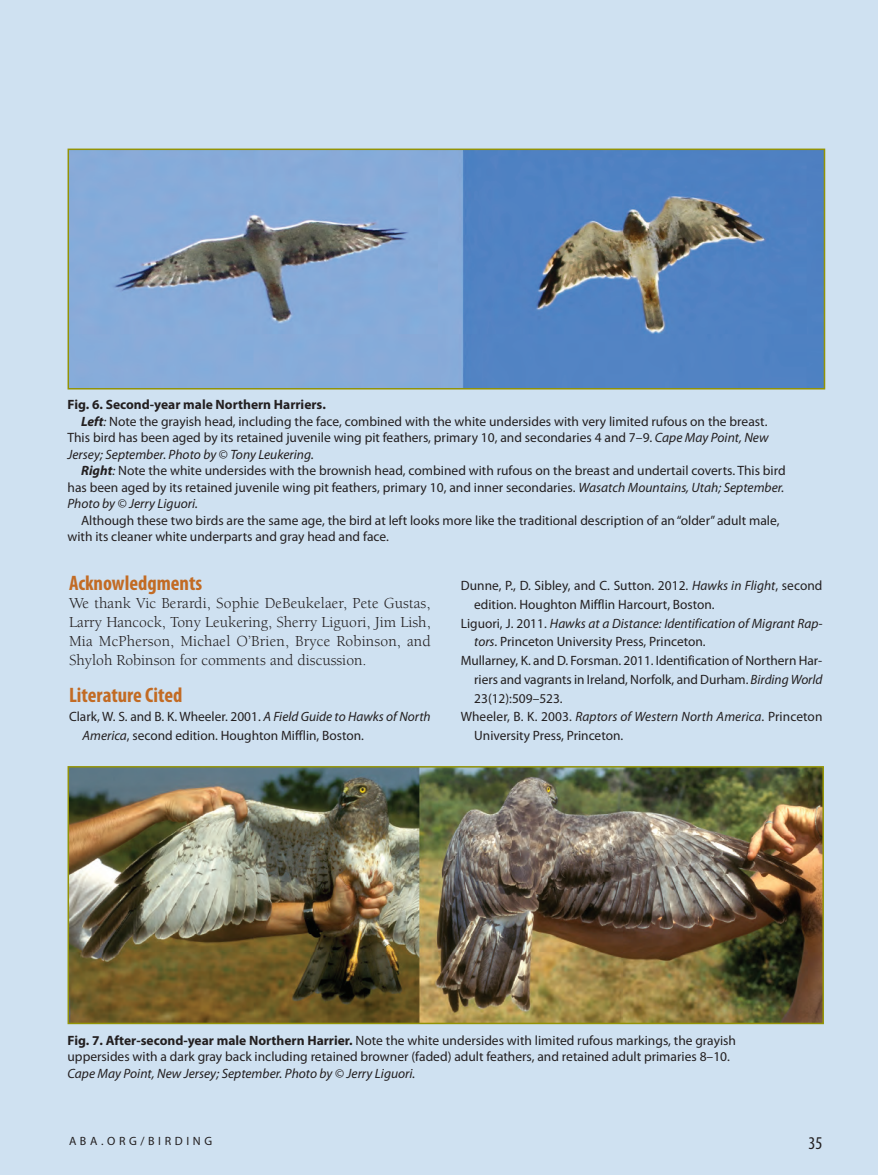
<style>
.page{position:relative;width:878px;height:1175px;background:#fff}
.page>*{position:absolute;margin:0;border:0;box-sizing:border-box;transform-origin:0 0}
.t1{font:700 condensed 21px "Myriad Pro";color:#c26b24}
.t2{font:condensed 18px "Myriad Pro";color:#231f20}
.t3{font:15.75px/18.8px "Berkeley Std";color:#231f20;text-align:justify}
.t4{font:13.5px/16.5px "Myriad Pro";color:#231f20}
.t5{font:italic 13.5px "Myriad Pro";color:#231f20}
.t6{font:700 13.5px "Myriad Pro";color:#231f20}
.t7{font:12px "Myriad Pro";letter-spacing:.3em;color:#231f20}
.s1{font-weight:700;font-style:italic}
.s2{font-style:italic}
.s3{font-style:normal}
.s4{font-weight:700}
</style>
<div class="page">
<div style="left:0;top:0;width:878px;height:1174px;background:#cfe1f1"></div>
<img style="left:71px;top:151px;width:751px;height:235px">
<div style="left:68px;top:148px;width:757px;height:241px;border:2px solid #939306"></div>
<img style="left:71px;top:769px;width:750px;height:252px">
<div style="left:68px;top:766px;width:756px;height:258px;border:2px solid #939306"></div>
<p class="t6" style="left:68px;top:399px;width:260px">Fig. 6. Second-year male Northern Harriers.</p>
<p class="t4" style="left:81px;top:414px;width:688px"><span class="s1">Left</span><span class="s2">:</span> Note the grayish head, including the face, combined with the white undersides with very limited rufous on the breast.</p>
<p class="t4" style="left:68px;top:430px;width:702px">This bird has been aged by its retained juvenile wing pit feathers, primary 10, and secondaries 4 and 7–9. <span class="s2">Cape May Point, New</span></p>
<p class="t5" style="left:68px;top:449px;width:248px">Jersey; September. Photo by <span class="s3">©</span> Tony Leukering.</p>
<p class="t4" style="left:81px;top:463px;width:706px"><span class="s1">Right</span><span class="s2">:</span> Note the white undersides with the brownish head, combined with rufous on the breast and undertail coverts. This bird</p>
<p class="t4" style="left:68px;top:480px;width:718px">has been aged by its retained juvenile wing pit feathers, primary 10, and inner secondaries. <span class="s2">Wasatch Mountains, Utah; September.</span></p>
<p class="t5" style="left:68px;top:498px;width:132px">Photo by <span class="s3">©</span> Jerry Liguori.</p>
<p class="t4" style="left:81px;top:513px;width:700px">Although these two birds are the same age, the bird at left looks more like the traditional description of an “older” adult male,</p>
<p class="t4" style="left:68px;top:529px;width:323px">with its cleaner white underparts and gray head and face.</p>
<h1 class="t1" style="left:69px;top:575px;width:135px">Acknowledgments</h1>
<p class="t3" style="left:69px;top:595px;width:363px">We thank Vic Berardi, Sophie DeBeukelaer, Pete Gustas, Larry Hancock, Tony Leukering, Sherry Liguori, Jim Lish, Mia McPherson, Michael O’Brien, Bryce Robinson, and Shyloh Robinson for comments and discussion.</p>
<h1 class="t1" style="left:69px;top:687px;width:115px">Literature Cited</h1>
<p class="t4" style="left:83px;top:708px;width:349px;line-height:18.8px;text-indent:-13px">Clark, W. S. and B. K. Wheeler. 2001. <span class="s2">A Field Guide to Hawks of North<br>America</span>, second edition. Houghton Mifflin, Boston.</p>
<p class="t4" style="left:461px;top:578px;width:363px">Dunne, P., D. Sibley, and C. Sutton. 2012. <span class="s2">Hawks in Flight</span>, second</p>
<p class="t4" style="left:474px;top:597px;width:242px">edition. Houghton Mifflin Harcourt, Boston.</p>
<p class="t5" style="left:461px;top:618px;width:363px"><span class="s3">Liguori, J. 2011.</span> Hawks at a Distance: Identification of Migrant Rap-</p>
<p class="t4" style="left:474px;top:634px;width:233px"><span class="s2">tors</span>. Princeton University Press, Princeton.</p>
<p class="t4" style="left:461px;top:653px;width:363px">Mullarney, K. and D. Forsman. 2011. Identification of Northern Har-</p>
<p class="t4" style="left:474px;top:672px;width:350px">riers and vagrants in Ireland, Norfolk, and Durham. <span class="s2">Birding World</span></p>
<p class="t4" style="left:474px;top:691px;width:90px">23(12):509–523.</p>
<p class="t5" style="left:461px;top:711px;width:363px"><span class="s3">Wheeler, B. K. 2003.</span> Raptors of Western North America<span class="s3">. Princeton</span></p>
<p class="t4" style="left:474px;top:728px;width:150px">University Press, Princeton.</p>
<p class="t4" style="left:68px;top:1033px;width:670px"><span class="s4">Fig. 7. After-second-year male Northern Harrier.</span> Note the white undersides with limited rufous markings, the grayish uppersides with a dark gray back including retained browner (faded) adult feathers, and retained adult primaries 8–10.<br><span class="s2">Cape May Point, New Jersey; September. Photo by</span> © <span class="s2">Jerry Liguori.</span></p>
<p class="t7" style="left:69px;top:1136px;width:145px">ABA.ORG/BIRDING</p>
<h2 class="t2" style="left:808px;top:1137px;width:15px">35</h2>
</div>
